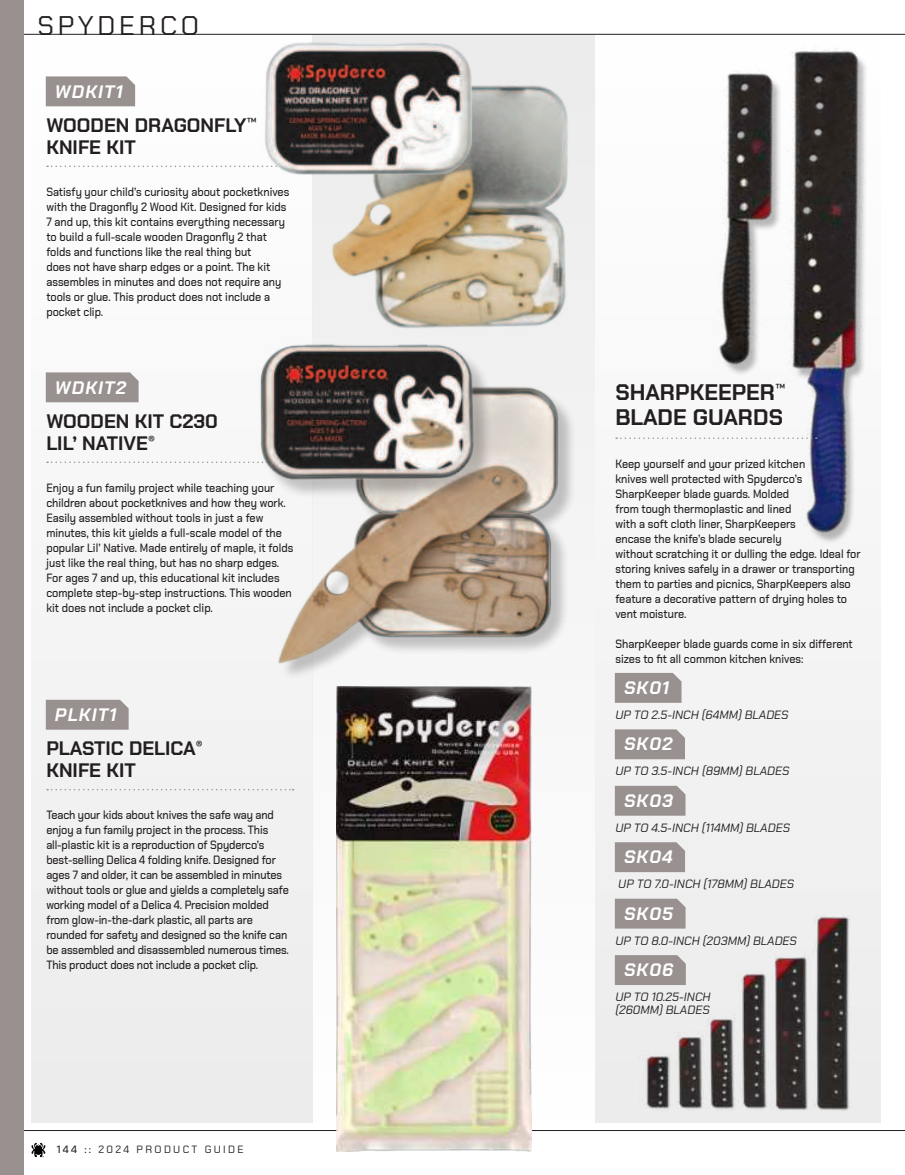
<style>
.page{position:relative;width:905px;height:1175px;background:#fff}
.page>*{position:absolute;margin:0;border:0;box-sizing:border-box;transform-origin:0 0}
.t1{font:27px "Chakra Petch";letter-spacing:.14em;color:#231f20}
.t2{font:700 22.5px/25px "Chakra Petch";color:#231f20}
.t3{font:700 19.5px/22px "Chakra Petch";color:#231f20}
.t4{font:italic 700 18px "Chakra Petch";letter-spacing:.06em;color:#fff}
.t5{font:500 12px/15px "Chakra Petch";color:#231f20;scale:.9 1}
.t6{font:italic 12px/13px "Chakra Petch";color:#231f20}
.t7{font:10.5px "Chakra Petch";letter-spacing:.22em;color:#231f20}
.s1{font-weight:500}
</style>
<div class="page">
<div style="left:313px;top:34px;width:281px;height:1086px;background:#fafafa"></div>
<div style="left:31px;top:34px;width:282px;height:1088px;background:#f4f4f4"></div>
<div style="left:594px;top:34px;width:286px;height:1088px;background:#ececec"></div>
<hr style="left:24px;top:34px;width:880px;height:1px;background:#231f20">
<hr style="left:24px;top:1130px;width:880px;height:1px;background:#231f20">
<svg style="left:31px;top:1142px;width:15px;height:15px"></svg>
<div style="left:0;top:0;width:24px;height:1174px;background:#999190"></div>
<div style="left:46px;top:76px;width:89px;height:30px;background:#999190"></div>
<svg style="left:47px;top:165px;width:203px;height:2px"></svg>
<div style="left:46px;top:372px;width:93px;height:30px;background:#999190"></div>
<svg style="left:47px;top:461px;width:198px;height:2px"></svg>
<div style="left:46px;top:700px;width:83px;height:29px;background:#999190"></div>
<svg style="left:47px;top:789px;width:246px;height:1px"></svg>
<img style="left:807px;top:33px;width:97px;height:508px">
<img style="left:549px;top:33px;width:270px;height:486px">
<img style="left:594px;top:915px;width:255px;height:195px">
<img style="left:313px;top:54px;width:277px;height:313px">
<img style="left:251px;top:33px;width:236px;height:158px">
<img style="left:336px;top:686px;width:196px;height:465px">
<div style="left:281px;top:389px;width:295px;height:291px;background:#231f20;opacity:.25"></div>
<img style="left:278px;top:362px;width:288px;height:318px">
<div style="left:264px;top:348px;width:229px;height:151px;background:#231f20;opacity:.25"></div>
<img style="left:248px;top:338px;width:235px;height:165px">
<svg style="left:616px;top:437px;width:200px;height:2px"></svg>
<div style="left:615px;top:673px;width:66px;height:30px;background:#999190"></div>
<div style="left:615px;top:729px;width:70px;height:30px;background:#999190"></div>
<div style="left:615px;top:785px;width:70px;height:30px;background:#999190"></div>
<div style="left:615px;top:842px;width:70px;height:30px;background:#999190"></div>
<div style="left:615px;top:898px;width:70px;height:30px;background:#999190"></div>
<div style="left:615px;top:955px;width:70px;height:30px;background:#999190"></div>
<h1 class="t1" style="left:37px;top:9px;width:163px">SPYDERCO</h1>
<h3 class="t4" style="left:55px;top:81px;width:69px">WDKIT1</h3>
<h3 class="t3" style="left:46px;top:116px;width:212px">WOODEN DRAGONFLY<sup>#<br></sup>KNIFE KIT</h3>
<p class="t5" style="left:46px;top:184px;width:271px">Satisfy your child9s curiosity about pocketknives with the Dragonny 2 Wood Kit. Designed for kids 7 and up, this kit contains everything necessary to build a full-scale wooden Dragonny 2 that folds and functions like the real thing but<br>does not have sharp edges or a point. The kit assembles in minutes and does not require any tools or glue. This product does not include a pocket clip.</p>
<h3 class="t4" style="left:55px;top:377px;width:73px">WDKIT2</h3>
<h3 class="t3" style="left:46px;top:412px;width:173px">WOODEN KIT C230<br>LIL9 NATIVE<sup>®</sup></h3>
<p class="t5" style="left:46px;top:480px;width:276px">Enjoy a fun family project while teaching your children about pocketknives and how they work.<br>Easily assembled without tools in just a few minutes, this kit yields a full-scale model of the popular Lil9 Native. Made entirely of maple, it folds just like the real thing, but has no sharp edges.<br>For ages 7 and up, this educational kit includes complete step-by-step instructions. This wooden kit does not include a pocket clip.</p>
<h3 class="t4" style="left:55px;top:704px;width:63px">PLKIT1</h3>
<h3 class="t3" style="left:46px;top:739px;width:158px">PLASTIC DELICA<sup>®<br></sup>KNIFE KIT</h3>
<p class="t5" style="left:46px;top:808px;width:271px">Teach your kids about knives the safe way and enjoy a fun family project in the process. This all-plastic kit is a reproduction of Spyderco9s best-selling Delica 4 folding knife. Designed for ages 7 and older, it can be assembled in minutes without tools or glue and yields a completely safe working model of a Delica 4. Precision molded from glow-in-the-dark plastic, all parts are rounded for safety and designed so the knife can be assembled and disassembled numerous times.<br>This product does not include a pocket clip.</p>
<p class="t7" style="left:57px;top:1143px;width:188px"><span class="s1">144 ::</span> 2024 PRODUCT GUIDE</p>
<h2 class="t2" style="left:615px;top:382px;width:171px">SHARPKEEPER<sup>#<br></sup>BLADE GUARDS</h2>
<p class="t5" style="left:615px;top:456px;width:274px">Keep yourself and your prized kitchen<br>knives well protected with Spyderco9s SharpKeeper blade guards. Molded<br>from tough thermoplastic and lined<br>with a soft cloth liner, SharpKeepers<br>encase the knife9s blade securely<br>without scratching it or dulling the edge. Ideal for storing knives safely in a drawer or transporting them to parties and picnics, SharpKeepers also feature a decorative pattern of drying holes to vent moisture.</p>
<p class="t5" style="left:615px;top:636px;width:265px">SharpKeeper blade guards come in six different sizes to ot all common kitchen knives:</p>
<h3 class="t4" style="left:624px;top:677px;width:47px">SK01</h3>
<p class="t6" style="left:615px;top:708px;width:175px">UP TO 2.5-INCH (64MM) BLADES</p>
<h3 class="t4" style="left:624px;top:733px;width:50px">SK02</h3>
<p class="t6" style="left:615px;top:764px;width:176px">UP TO 3.5-INCH (89MM) BLADES</p>
<h3 class="t4" style="left:624px;top:790px;width:51px">SK03</h3>
<p class="t6" style="left:615px;top:821px;width:176px">UP TO 4.5-INCH (114MM) BLADES</p>
<h3 class="t4" style="left:624px;top:846px;width:50px">SK04</h3>
<p class="t6" style="left:618px;top:877px;width:177px">UP TO 7.0-INCH (178MM) BLADES</p>
<h3 class="t4" style="left:624px;top:903px;width:51px">SK05</h3>
<p class="t6" style="left:615px;top:934px;width:183px">UP TO 8.0-INCH (203MM) BLADES</p>
<h3 class="t4" style="left:624px;top:959px;width:51px">SK06</h3>
<p class="t6" style="left:615px;top:990px;width:97px">UP TO 10.25-INCH (260MM) BLADES</p>
</div>
